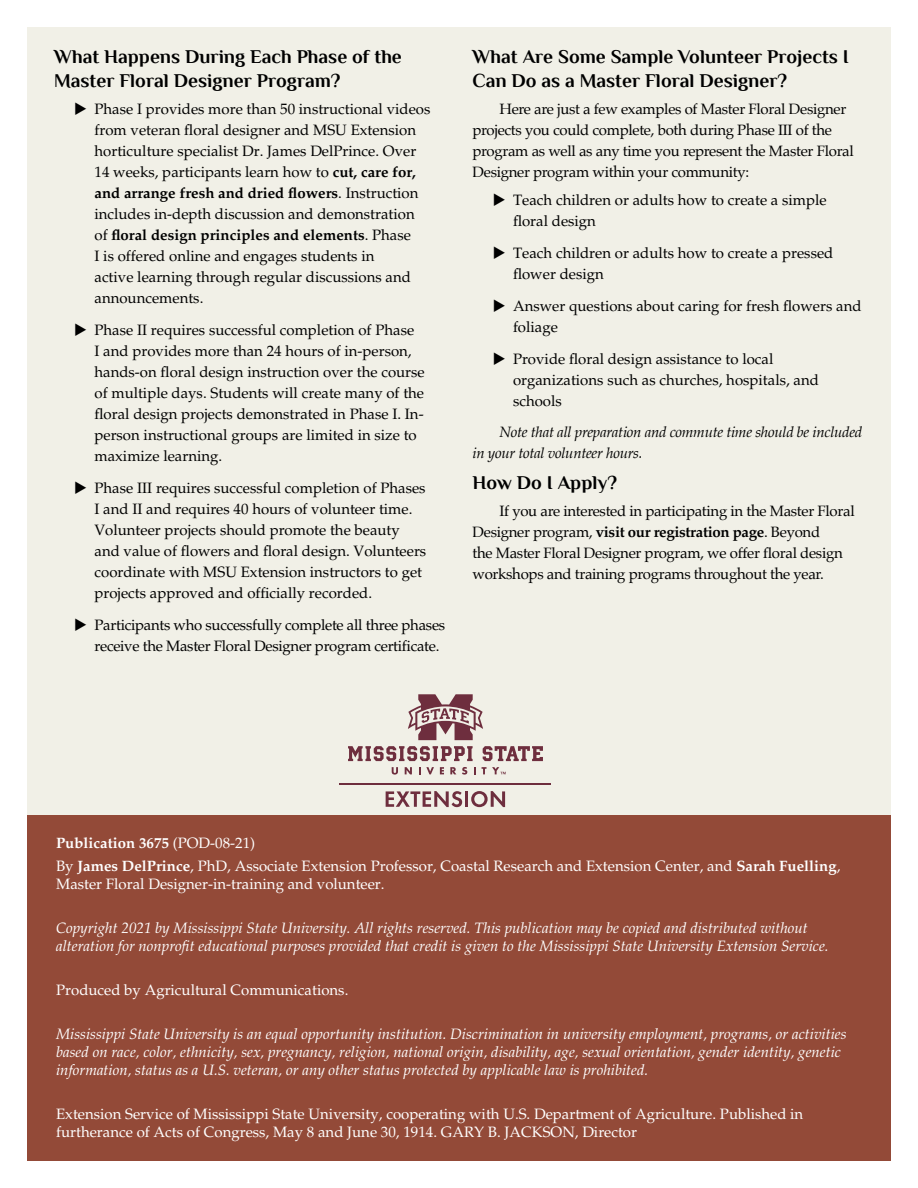
<style>
.page{position:relative;width:918px;height:1188px;background:#fff}
.page>*{position:absolute;margin:0;border:0;box-sizing:border-box;transform-origin:0 0}
.t1{font:700 19.5px/23.4px "Philosopher";color:#000}
.t2{font:15px/21px "Palatino LT Std";color:#000}
.Indicia{font:italic 15px/18px "Palatino LT Std";color:#fff}
.body_text{font:15px/21px "Palatino";letter-spacing:-.02em;color:#000}
.Indicia-2{font:15px/18px "Palatino LT Std";color:#fff}
.t3{font:15px/21px "Palatino LT Std";letter-spacing:-.02em;color:#000}
.body_text-2{font:italic 15px/21px "Palatino";letter-spacing:-.02em;color:#000}
.Indicia-3{font:700 15px "Palatino LT Std";color:#fff}
.s1{font-weight:700}
.s2{font-weight:400}
</style>
<div class="page">
<div style="left:27px;top:27px;width:864px;height:1134px;background:#f1f0e7"></div>
<div style="left:27px;top:815px;width:864px;height:346px;background:#934a38"></div>
<svg style="left:408px;top:694px;width:75px;height:46px"></svg>
<svg style="left:386px;top:791px;width:76px;height:16px"></svg>
<hr style="left:465px;top:791px;width:3px;height:16px;background:#6e2e3e">
<svg style="left:471px;top:791px;width:34px;height:16px"></svg>
<hr style="left:340px;top:783px;width:211px;height:1px;background:#6e2e3e">
<svg style="left:348px;top:746px;width:125px;height:15px"></svg>
<svg style="left:483px;top:746px;width:60px;height:15px"></svg>
<svg style="left:392px;top:767px;width:6px;height:8px"></svg>
<svg style="left:405px;top:767px;width:7px;height:7px"></svg>
<svg style="left:426px;top:767px;width:8px;height:7px"></svg>
<svg style="left:440px;top:767px;width:4px;height:7px"></svg>
<svg style="left:450px;top:767px;width:6px;height:7px"></svg>
<svg style="left:462px;top:767px;width:5px;height:8px"></svg>
<svg style="left:474px;top:767px;width:2px;height:7px"></svg>
<svg style="left:482px;top:767px;width:24px;height:7px"></svg>
<h2 class="t1" style="left:54px;top:45px;width:349px">What Happens During Each Phase of the<br>Master Floral Designer Program?</h2>
<p class="t2" style="left:94px;top:99px;width:337px;text-indent:-20px">◆ Phase I provides more than 50 instructional videos from veteran floral designer and MSU Extension horticulture specialist Dr. James DelPrince. Over 14 weeks, participants learn how to <span class="s1">cut, care for, and arrange fresh and dried flowers</span>. Instruction includes in-depth discussion and demonstration of <span class="s1">floral design principles and elements</span>. Phase<br>I is offered online and engages students in<br>active learning through regular discussions and announcements.</p>
<p class="t2" style="left:94px;top:320px;width:332px;text-indent:-20px">◆ Phase II requires successful completion of Phase<br>I and provides more than 24 hours of in-person, hands-on floral design instruction over the course of multiple days. Students will create many of the floral design projects demonstrated in Phase I. In&shy;person instructional groups are limited in size to maximize learning.</p>
<p class="t2" style="left:94px;top:478px;width:333px;text-indent:-20px">◆ Phase III requires successful completion of Phases I and II and requires 40 hours of volunteer time.<br>Volunteer projects should promote the beauty and value of flowers and floral design. Volunteers coordinate with MSU Extension instructors to get projects approved and officially recorded.</p>
<p class="t3" style="left:94px;top:615px;width:352px;text-indent:-20px">◆ Participants who successfully complete all three phases receive the Master Floral Designer program certificate.</p>
<h2 class="t1" style="left:472px;top:45px;width:378px">What Are Some Sample Volunteer Projects I<br>Can Do as a Master Floral Designer?</h2>
<p class="body_text" style="left:472px;top:99px;width:383px;text-indent:27px">Here are just a few examples of Master Floral Designer projects you could complete, both during Phase III of the program as well as any time you represent the Master Floral Designer program within your community:</p>
<p class="t2" style="left:513px;top:190px;width:315px;text-indent:-20px">◆ Teach children or adults how to create a simple floral design</p>
<p class="t2" style="left:513px;top:243px;width:322px;text-indent:-20px">◆ Teach children or adults how to create a pressed flower design</p>
<p class="t2" style="left:513px;top:296px;width:350px;text-indent:-20px">◆ Answer questions about caring for fresh flowers and foliage</p>
<p class="t2" style="left:513px;top:348px;width:307px;text-indent:-20px">◆ Provide floral design assistance to local organizations such as churches, hospitals, and schools</p>
<p class="body_text-2" style="left:472px;top:422px;width:391px;text-indent:27px">Note that all preparation and commute time should be included in your total volunteer hours.</p>
<h2 class="t1" style="left:472px;top:471px;width:146px">How Do I Apply?</h2>
<p class="body_text" style="left:472px;top:501px;width:384px;text-indent:27px">If you are interested in participating in the Master Floral Designer program, <span class="s1">visit our registration page</span>. Beyond<br>the Master Floral Designer program, we offer floral design workshops and training programs throughout the year.</p>
<p class="Indicia-3" style="left:56px;top:834px;width:201px">Publication 3675 <span class="s2">(POD-08-21)</span></p>
<p class="Indicia-2" style="left:56px;top:857px;width:786px">By <span class="s1">James DelPrince</span>, PhD, Associate Extension Professor, Coastal Research and Extension Center, and <span class="s1">Sarah Fuelling</span>,<br>Master Floral Designer-in-training and volunteer.</p>
<p class="Indicia" style="left:56px;top:919px;width:774px">Copyright 2021 by Mississippi State University. All rights reserved. This publication may be copied and distributed without alteration for nonprofit educational purposes provided that credit is given to the Mississippi State University Extension Service.</p>
<p class="Indicia-2" style="left:56px;top:981px;width:294px">Produced by Agricultural Communications.</p>
<p class="Indicia" style="left:56px;top:1025px;width:792px">Mississippi State University is an equal opportunity institution. Discrimination in university employment, programs, or activities based on race, color, ethnicity, sex, pregnancy, religion, national origin, disability, age, sexual orientation, gender identity, genetic information, status as a U.S. veteran, or any other status protected by applicable law is prohibited.</p>
<p class="Indicia-2" style="left:56px;top:1106px;width:749px">Extension Service of Mississippi State University, cooperating with U.S. Department of Agriculture. Published in furtherance of Acts of Congress, May 8 and June 30, 1914. GARY B. JACKSON, Director</p>
</div>
